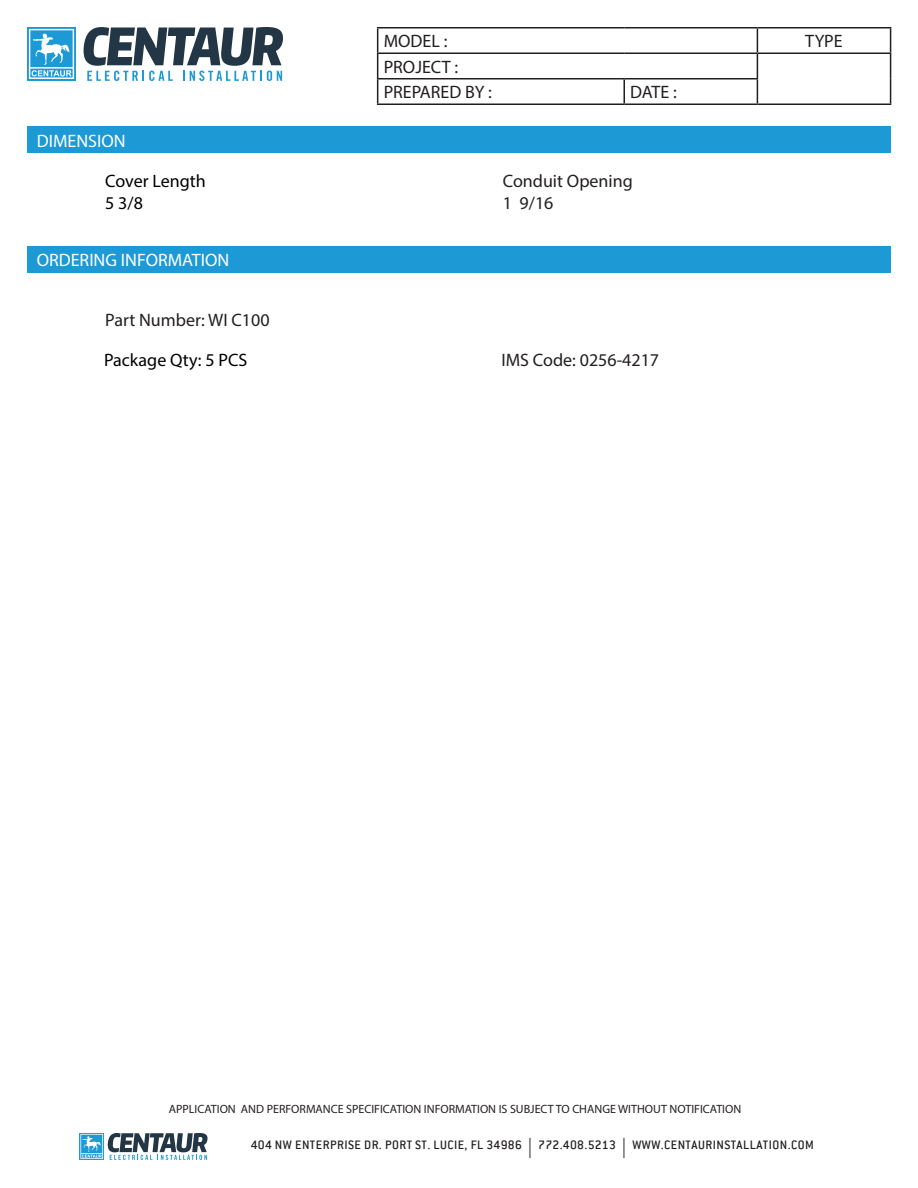
<style>
.page{position:relative;width:918px;height:1188px;background:#fff}
.page>*{position:absolute;margin:0;border:0;box-sizing:border-box;transform-origin:0 0}
.t1{font:18px/25.5px "Myriad Pro";color:#231f20}
.t2{font:18px/21.6px "Myriad Pro";color:#000}
.t3{font:18px "Myriad Pro";color:#fff}
.t4{font:500 13.5px "Conduit ITC";letter-spacing:.035em;color:#231f20}
.t5{font:12px "Myriad Pro";color:#231f20}
.s1{font-family:"Myriad Pro";font-weight:400;font-size:20.25px}
</style>
<div class="page">
<svg style="left:80px;top:1133px;width:128px;height:27px"></svg>
<hr style="left:377px;top:27px;width:247px;height:1px;background:#231f20">
<hr style="left:624px;top:27px;width:133px;height:1px;background:#231f20">
<hr style="left:757px;top:27px;width:134px;height:1px;background:#231f20">
<hr style="left:377px;top:52px;width:247px;height:2px;background:#231f20">
<hr style="left:624px;top:52px;width:133px;height:2px;background:#231f20">
<hr style="left:757px;top:52px;width:134px;height:2px;background:#231f20">
<hr style="left:377px;top:78px;width:247px;height:2px;background:#231f20">
<svg style="left:377px;top:28px;width:1px;height:76px"></svg>
<hr style="left:624px;top:78px;width:134px;height:2px;background:#231f20">
<hr style="left:623px;top:80px;width:2px;height:24px;background:#231f20">
<svg style="left:757px;top:28px;width:1px;height:76px"></svg>
<svg style="left:890px;top:28px;width:1px;height:76px"></svg>
<hr style="left:377px;top:104px;width:247px;height:1px;background:#231f20">
<hr style="left:624px;top:104px;width:133px;height:1px;background:#231f20">
<hr style="left:757px;top:104px;width:134px;height:1px;background:#231f20">
<div style="left:27px;top:246px;width:864px;height:27px;background:#1d99d6"></div>
<div style="left:27px;top:27px;width:49px;height:54px;background:linear-gradient(to right,#1d99d6,#1d99d6)"></div>
<svg style="left:29px;top:29px;width:45px;height:50px"></svg>
<svg style="left:83px;top:27px;width:200px;height:54px"></svg>
<div style="left:27px;top:126px;width:864px;height:27px;background:#1d99d6"></div>
<p class="t1" style="left:384px;top:28px;width:65px">MODEL :</p>
<p class="t1" style="left:805px;top:28px;width:39px">TYPE</p>
<p class="t1" style="left:384px;top:54px;width:110px">PROJECT :<br>PREPARED BY :</p>
<p class="t1" style="left:630px;top:79px;width:48px">DATE :</p>
<p class="t3" style="left:37px;top:130px;width:90px">DIMENSION</p>
<p class="t2" style="left:105px;top:170px;width:102px">Cover Length<br>5 3/8</p>
<p class="t1" style="left:503px;top:170px;width:132px;line-height:21.6px">Conduit Opening<br>1 9/16</p>
<p class="t3" style="left:37px;top:249px;width:194px">ORDERING INFORMATION</p>
<p class="t1" style="left:105px;top:307px;width:166px">Part Number: WI C100</p>
<p class="t2" style="left:104px;top:349px;width:145px">Package Qty: 5 PCS</p>
<p class="t1" style="left:502px;top:347px;width:159px">IMS Code: 0256-4217</p>
<p class="t5" style="left:169px;top:1101px;width:574px">APPLICATION AND PERFORMANCE SPECIFICATION INFORMATION IS SUBJECT TO CHANGE WITHOUT NOTIFICATION</p>
<p class="t4" style="left:251px;top:1137px;width:565px">404 NW ENTERPRISE DR. PORT ST. LUCIE, FL 34986 <span class="s1">|</span> 772.408.5213 <span class="s1">|</span> WWW.CENTAURINSTALLATION.COM</p>
</div>
